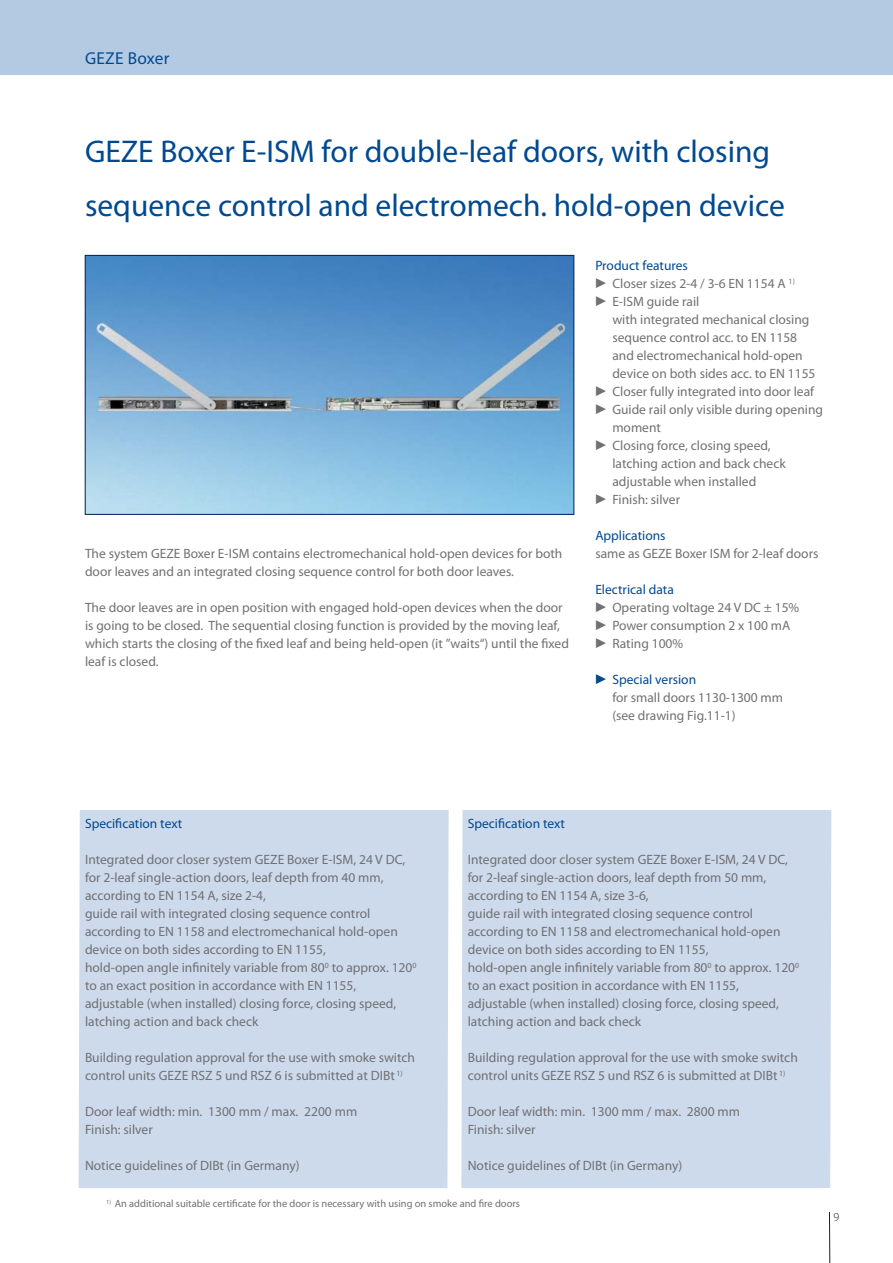
<style>
.page{position:relative;width:893px;height:1263px;background:#fff}
.page>*{position:absolute;margin:0;border:0;box-sizing:border-box;transform-origin:0 0}
.t1{font:31.5px/54px "Myriad Pro";color:#004990}
.t2{font:17.25px "Myriad Pro";letter-spacing:.015em;color:#004990}
.t3{font:13.5px/18px "Myriad Pro";color:#717073}
.t4{font:13.5px "Myriad Pro";color:#004990}
.t5{font:300 12px "Myriad Pro";color:#231f20}
.t6{font:10.5px "Myriad Pro";color:#717073}
.s1{font-family:"Mathematical Pi Six"}
.s2{font-family:"Mathematical Pi Six";color:#004990}
.s3{color:#004990}
</style>
<div class="page">
<svg style="left:829px;top:1211px;width:1px;height:52px"></svg>
<div style="left:0;top:0;width:893px;height:74px;background:#b4cae3"></div>
<img style="left:87px;top:257px;width:485px;height:256px">
<div style="left:85px;top:255px;width:489px;height:260px;border:1px solid #00215b"></div>
<div style="left:79px;top:810px;width:370px;height:378px;background:#ccdaec"></div>
<div style="left:461px;top:810px;width:370px;height:378px;background:#ccdaec"></div>
<p class="t2" style="left:85px;top:52px;width:86px">GEZE Boxer</p>
<h1 class="t1" style="left:85px;top:127px;width:701px">GEZE Boxer E-ISM for double-leaf doors, with closing sequence control and electromech. hold-open device</h1>
<p class="t4" style="left:595px;top:260px;width:94px">Product features</p>
<p class="t3" style="left:595px;top:275px;width:201px"><span class="s1">-</span> Closer sizes 2-4 / 3-6 EN 1154 A <sup>1)</sup></p>
<p class="t3" style="left:612px;top:293px;width:205px;text-indent:-17px"><span class="s1">-</span> E-ISM guide rail<br>with integrated mechanical closing sequence control acc. to EN 1158 and electromechanical hold-open device on both sides acc. to EN 1155</p>
<p class="t3" style="left:595px;top:383px;width:220px"><span class="s1">-</span> Closer fully integrated into door leaf</p>
<p class="t3" style="left:612px;top:401px;width:212px;text-indent:-17px"><span class="s1">-</span> Guide rail only visible during opening moment</p>
<p class="t3" style="left:612px;top:437px;width:175px;text-indent:-17px"><span class="s1">-</span> Closing force, closing speed, latching action and back check adjustable when installed</p>
<p class="t3" style="left:595px;top:491px;width:86px"><span class="s1">-</span> Finish: silver</p>
<p class="t4" style="left:595px;top:530px;width:72px">Applications</p>
<p class="t3" style="left:595px;top:545px;width:225px">same as GEZE Boxer ISM for 2-leaf doors</p>
<p class="t4" style="left:595px;top:584px;width:80px">Electrical data</p>
<p class="t3" style="left:595px;top:599px;width:205px"><span class="s1">-</span> Operating voltage 24 V DC ± 15%</p>
<p class="t3" style="left:595px;top:617px;width:197px"><span class="s1">-</span> Power consumption 2 x 100 mA</p>
<p class="t3" style="left:595px;top:635px;width:89px"><span class="s1">-</span> Rating 100%</p>
<p class="t3" style="left:612px;top:671px;width:172px;text-indent:-17px"><span class="s2">-</span> <span class="s3">Special version<br></span>for small doors 1130-1300 mm (see drawing Fig.11-1)</p>
<p class="t3" style="left:85px;top:545px;width:479px">The system GEZE Boxer E-ISM contains electromechanical hold-open devices for both door leaves and an integrated closing sequence control for both door leaves.</p>
<p class="t3" style="left:85px;top:599px;width:485px">The door leaves are in open position with engaged hold-open devices when the door is going to be closed. The sequential closing function is provided by the moving leaf, which starts the closing of the fixed leaf and being held-open (it ”waits“) until the fixed leaf is closed.</p>
<p class="t4" style="left:85px;top:818px;width:99px">Specification text</p>
<p class="t3" style="left:85px;top:851px;width:333px">Integrated door closer system GEZE Boxer E-ISM, 24 V DC, for 2-leaf single-action doors, leaf depth from 40 mm, according to EN 1154 A, size 2-4,<br>guide rail with integrated closing sequence control according to EN 1158 and electromechanical hold-open device on both sides according to EN 1155,<br>hold-open angle infinitely variable from 80<sup>0</sup> to approx. 120<sup>0 </sup>to an exact position in accordance with EN 1155, adjustable (when installed) closing force, closing speed, latching action and back check</p>
<p class="t3" style="left:85px;top:1049px;width:332px">Building regulation approval for the use with smoke switch control units GEZE RSZ 5 und RSZ 6 is submitted at DIBt <sup>1)</sup></p>
<p class="t3" style="left:85px;top:1103px;width:274px">Door leaf width: min. 1300 mm / max. 2200 mm<br>Finish: silver</p>
<p class="t3" style="left:85px;top:1157px;width:216px">Notice guidelines of DIBt (in Germany)</p>
<p class="t4" style="left:468px;top:818px;width:99px">Specification text</p>
<p class="t3" style="left:468px;top:851px;width:333px">Integrated door closer system GEZE Boxer E-ISM, 24 V DC, for 2-leaf single-action doors, leaf depth from 50 mm, according to EN 1154 A, size 3-6,<br>guide rail with integrated closing sequence control according to EN 1158 and electromechanical hold-open device on both sides according to EN 1155,<br>hold-open angle infinitely variable from 80<sup>0</sup> to approx. 120<sup>0 </sup>to an exact position in accordance with EN 1155, adjustable (when installed) closing force, closing speed, latching action and back check</p>
<p class="t3" style="left:468px;top:1049px;width:332px">Building regulation approval for the use with smoke switch control units GEZE RSZ 5 und RSZ 6 is submitted at DIBt <sup>1)</sup></p>
<p class="t3" style="left:468px;top:1103px;width:274px">Door leaf width: min. 1300 mm / max. 2800 mm<br>Finish: silver</p>
<p class="t3" style="left:468px;top:1157px;width:216px">Notice guidelines of DIBt (in Germany)</p>
<p class="t6" style="left:106px;top:1199px;width:415px"><sup>1)</sup> An additional suitable certificate for the door is necessary with using on smoke and fire doors</p>
<p class="t5" style="left:833px;top:1212px;width:7px">9</p>
</div>
